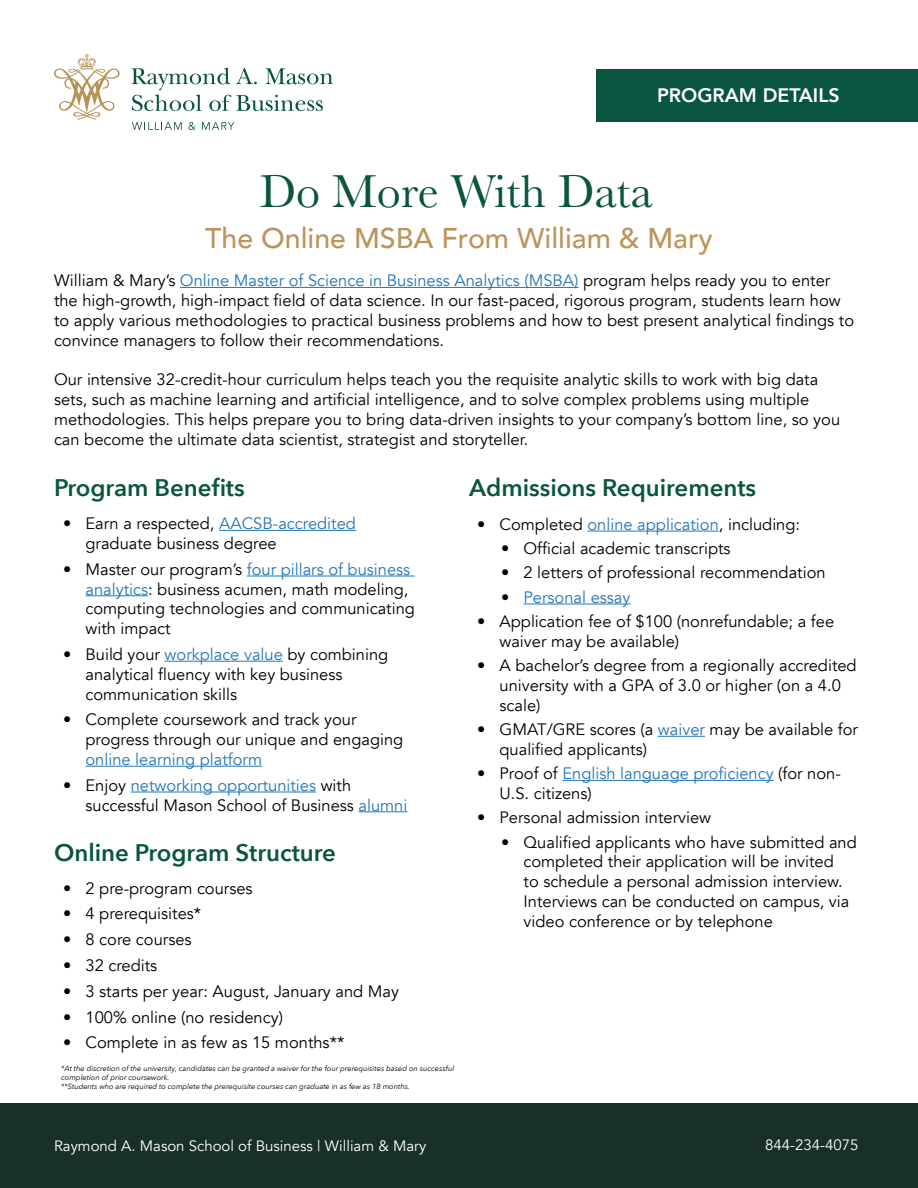
<style>
.page{position:relative;width:918px;height:1188px;background:#fff}
.page>*{position:absolute;margin:0;border:0;box-sizing:border-box;transform-origin:0 0}
.t1{font:48px "Baskerville";color:#095540}
.t2{font:500 28.5px "Avenir";color:#bc955c}
.t3{font:600 24px "Avenir Next";color:#095540}
.t4{font:800 19.5px "Avenir";color:#fff}
.t5{font:16.5px/19.8px "Avenir";color:#000}
.t6{font:16.5px "Avenir";color:#2376b9}
.t7{font:15px "Avenir";color:#fff}
.t8{font:italic 7.5px/9px "Avenir Next";color:#000}
.s1{color:#2376b9}
.s2{color:#000}
</style>
<div class="page">
<svg style="left:54px;top:54px;width:66px;height:66px"></svg>
<svg style="left:132px;top:68px;width:201px;height:43px"></svg>
<svg style="left:132px;top:122px;width:50px;height:8px"></svg>
<svg style="left:189px;top:122px;width:7px;height:8px"></svg>
<svg style="left:202px;top:122px;width:32px;height:8px"></svg>
<div style="left:596px;top:69px;width:322px;height:52px;background:#095540"></div>
<div style="left:0;top:1103px;width:918px;height:85px;background:#183028"></div>
<hr style="left:180px;top:287px;width:399px;height:1px;background:#2376b9">
<hr style="left:219px;top:530px;width:137px;height:1px;background:#2376b9">
<hr style="left:247px;top:576px;width:168px;height:1px;background:#2376b9">
<hr style="left:86px;top:595px;width:62px;height:1px;background:#2376b9">
<hr style="left:165px;top:661px;width:118px;height:1px;background:#2376b9">
<hr style="left:86px;top:766px;width:176px;height:1px;background:#2376b9">
<hr style="left:131px;top:792px;width:185px;height:1px;background:#2376b9">
<hr style="left:358px;top:811px;width:49px;height:1px;background:#2376b9">
<hr style="left:587px;top:531px;width:132px;height:1px;background:#2376b9">
<hr style="left:524px;top:604px;width:106px;height:1px;background:#2376b9">
<hr style="left:658px;top:736px;width:47px;height:1px;background:#2376b9">
<hr style="left:562px;top:780px;width:212px;height:1px;background:#2376b9">
<p class="t4" style="left:657px;top:80px;width:184px">PROGRAM DETAILS</p>
<h1 class="t1" style="left:260px;top:161px;width:395px">Do More With Data</h1>
<h2 class="t2" style="left:205px;top:213px;width:509px">The Online MSBA From William &amp; Mary</h2>
<p class="t5" style="left:54px;top:271px;width:802px">William &amp; Mary’s <span class="s1">Online Master of Science in Business Analytics (MSBA)</span> program helps ready you to enter the high-growth, high-impact field of data science. In our fast-paced, rigorous program, students learn how to apply various methodologies to practical business problems and how to best present analytical findings to convince managers to follow their recommendations.</p>
<p class="t5" style="left:54px;top:370px;width:788px">Our intensive 32-credit-hour curriculum helps teach you the requisite analytic skills to work with big data sets, such as machine learning and artificial intelligence, and to solve complex problems using multiple methodologies. This helps prepare you to bring data-driven insights to your company’s bottom line, so you can become the ultimate data scientist, strategist and storyteller.</p>
<h3 class="t3" style="left:54px;top:467px;width:192px">Program Benefits</h3>
<p class="t5" style="left:86px;top:514px;width:272px;text-indent:-23px">• Earn a respected, <span class="s1">AACSB-accredited </span>graduate business degree</p>
<p class="t5" style="left:86px;top:559px;width:331px;text-indent:-23px">• Master our program’s <span class="s1">four pillars of business analytics</span>: business acumen, math modeling, computing technologies and communicating with impact</p>
<p class="t5" style="left:86px;top:645px;width:304px;text-indent:-23px">• Build your <span class="s1">workplace value</span> by combining analytical fluency with key business communication skills</p>
<p class="t5" style="left:86px;top:710px;width:319px;text-indent:-23px">• Complete coursework and track your progress through our unique and engaging</p>
<p class="t6" style="left:86px;top:749px;width:178px">online learning platform</p>
<p class="t5" style="left:86px;top:776px;width:323px;text-indent:-23px">• Enjoy <span class="s1">networking opportunities</span> with successful Mason School of Business <span class="s1">alumni</span></p>
<h3 class="t3" style="left:469px;top:467px;width:289px">Admissions Requirements</h3>
<p class="t5" style="left:477px;top:515px;width:325px">• Completed <span class="s1">online application</span>, including:</p>
<p class="t5" style="left:501px;top:539px;width:231px">• Official academic transcripts</p>
<p class="t5" style="left:501px;top:563px;width:326px">• 2 letters of professional recommendation</p>
<p class="t6" style="left:501px;top:587px;width:131px"><span class="s2">•</span> Personal essay</p>
<p class="t5" style="left:500px;top:612px;width:336px;text-indent:-23px">• Application fee of $100 (nonrefundable; a fee waiver may be available)</p>
<p class="t5" style="left:500px;top:656px;width:359px;text-indent:-23px">• A bachelor’s degree from a regionally accredited university with a GPA of 3.0 or higher (on a 4.0 scale)</p>
<p class="t5" style="left:500px;top:720px;width:360px;text-indent:-23px">• GMAT/GRE scores (a <span class="s1">waiver</span> may be available for qualified applicants)</p>
<p class="t5" style="left:500px;top:764px;width:343px;text-indent:-23px">• Proof of <span class="s1">English language proficiency</span> (for non-<br>U.S. citizens)</p>
<p class="t5" style="left:477px;top:808px;width:236px">• Personal admission interview</p>
<p class="t5" style="left:524px;top:832px;width:335px;text-indent:-23px">• Qualified applicants who have submitted and completed their application will be invited<br>to schedule a personal admission interview.<br>Interviews can be conducted on campus, via video conference or by telephone</p>
<h3 class="t3" style="left:54px;top:832px;width:283px">Online Program Structure</h3>
<p class="t5" style="left:63px;top:878px;width:191px">• 2 pre-program courses</p>
<p class="t5" style="left:63px;top:904px;width:140px">• 4 prerequisites*</p>
<p class="t5" style="left:63px;top:930px;width:130px">• 8 core courses</p>
<p class="t5" style="left:63px;top:956px;width:96px">• 32 credits</p>
<p class="t5" style="left:63px;top:982px;width:338px">• 3 starts per year: August, January and May</p>
<p class="t5" style="left:63px;top:1007px;width:221px">• 100% online (no residency)</p>
<p class="t5" style="left:63px;top:1033px;width:283px">• Complete in as few as 15 months**</p>
<p class="t8" style="left:61px;top:1063px;width:395px">*At the discretion of the university, candidates can be granted a waiver for the four prerequisites based on successful completion of prior coursework.<br>**Students who are required to complete the prerequisite courses can graduate in as few as 18 months.</p>
<p class="t7" style="left:54px;top:1136px;width:374px">Raymond A. Mason School of Business | William &amp; Mary</p>
<p class="t7" style="left:765px;top:1136px;width:95px">844-234-4075</p>
</div>
